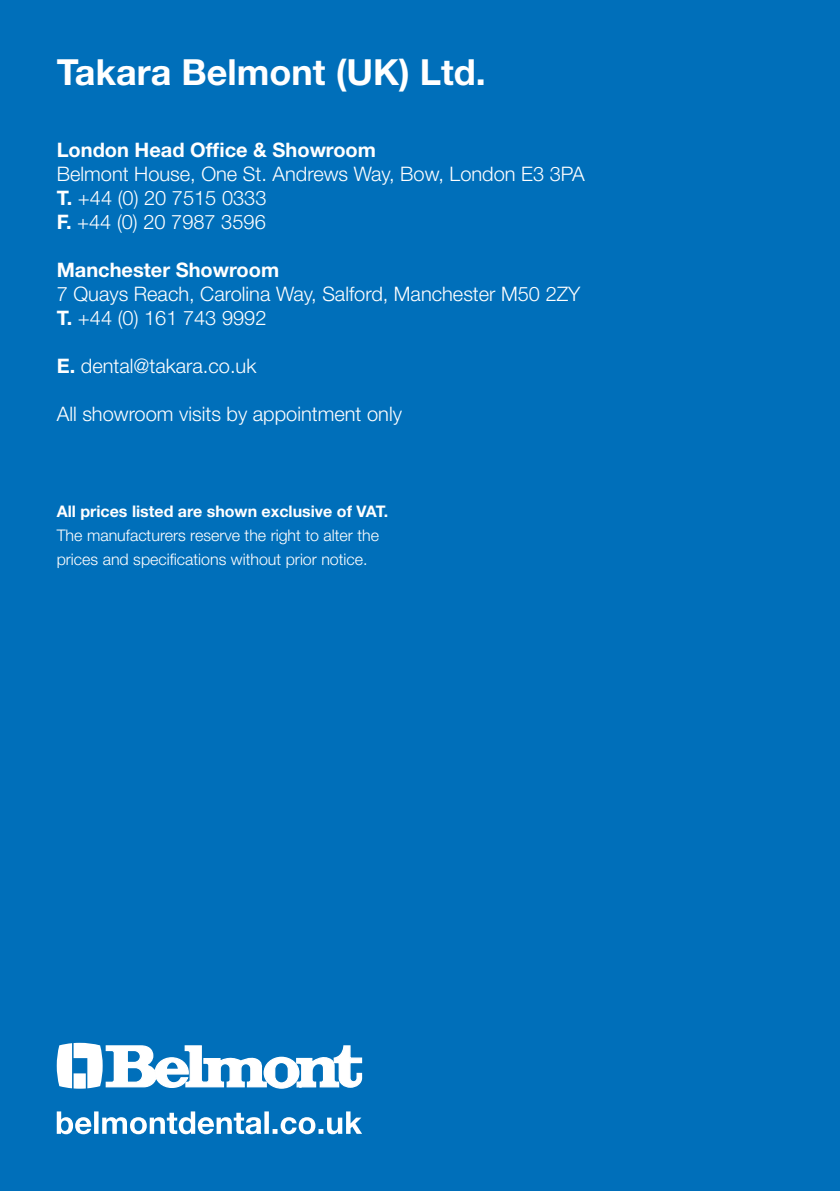
<style>
.page{position:relative;width:840px;height:1191px;background:#fff}
.page>*{position:absolute;margin:0;border:0;box-sizing:border-box;transform-origin:0 0}
.t1{font:700 36px "Helvetica Neue";color:#fff}
.t2{font:300 20px/24px "Helvetica Neue";color:#fff}
.t3{font:700 20px "Helvetica Neue";color:#fff}
.t4{font:300 16px/24px "Helvetica Neue";color:#fff}
.s1{font-weight:700}
</style>
<div class="page">
<div style="left:0;top:0;width:839px;height:1191px;background:#006fba"></div>
<svg style="left:57px;top:1042px;width:305px;height:47px"></svg>
<svg style="left:57px;top:1111px;width:305px;height:23px"></svg>
<p class="t1" style="left:57px;top:50px;width:430px">Takara Belmont (UK) Ltd.</p>
<p class="t3" style="left:57px;top:137px;width:320px">London Head Office &amp; Showroom</p>
<p class="t2" style="left:57px;top:161px;width:529px">Belmont House, One St. Andrews Way, Bow, London E3 3PA</p>
<p class="t2" style="left:57px;top:185px;width:211px"><span class="s1">T.</span> +44 (0) 20 7515 0333<br><span class="s1">F.</span> +44 (0) 20 7987 3596</p>
<p class="t3" style="left:57px;top:257px;width:224px">Manchester Showroom</p>
<p class="t2" style="left:57px;top:281px;width:525px">7 Quays Reach, Carolina Way, Salford, Manchester M50 2ZY</p>
<p class="t2" style="left:57px;top:305px;width:211px"><span class="s1">T.</span> +44 (0) 161 743 9992</p>
<p class="t2" style="left:57px;top:353px;width:201px"><span class="s1">E.</span> dental@takara.co.uk</p>
<p class="t2" style="left:57px;top:401px;width:346px">All showroom visits by appointment only</p>
<p class="t4" style="left:57px;top:499px;width:333px"><span class="s1">All prices listed are shown exclusive of VAT.<br></span>The manufacturers reserve the right to alter the prices and specifications without prior notice.</p>
</div>
